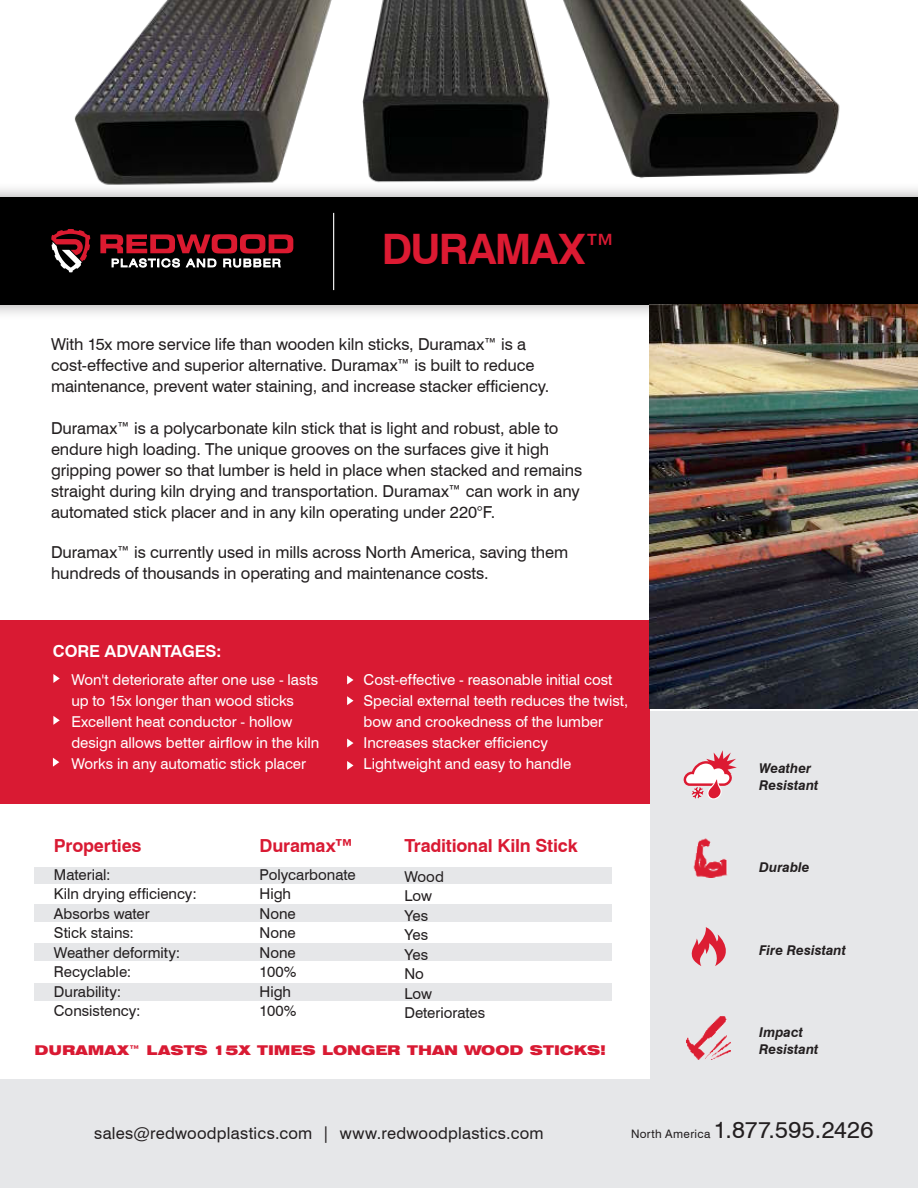
<style>
.page{position:relative;width:918px;height:1188px;background:#fff}
.page>*{position:absolute;margin:0;border:0;box-sizing:border-box;transform-origin:0 0}
.t1{font:700 42px "Swiss 721 BT";letter-spacing:-.04em;color:#dc1a32}
.t2{font:23.4px "Swiss 721 BT";letter-spacing:.01em;color:#231f20}
.t3{font:700 18px "Helvetica";letter-spacing:-.01em;color:#d91a33}
.t4{font:16.5px/21px "Swiss 721 BT";letter-spacing:-.005em;color:#231f20}
.t5{font:16.5px "Swiss 721 BT";letter-spacing:.015em;color:#231f20}
.t6{font:700 16.5px "Helvetica";letter-spacing:-.005em;color:#fff}
.t7{font:15px/21px "Swiss 721 BT";color:#fff}
.t8{font:15px/19.5px "Swiss 721 BT";color:#231f20}
.t9{font:italic 700 13.5px/16.5px "Swiss 721 BT";letter-spacing:.005em;color:#231f20}
.t10{font:900 expanded 13.5px "Swiss 721 BT";color:#d91a33}
.s1{font-weight:400;color:#d91a33}
.s2{font-weight:700}
.s3{font-size:11.7px}
</style>
<div class="page">
<div style="left:0;top:712px;width:918px;height:476px;background:#e6e7e9"></div>
<div style="left:0;top:181px;width:918px;height:139px;background:#231f20;opacity:.4"></div>
<div style="left:0;top:197px;width:918px;height:108px;background:#000"></div>
<hr style="left:333px;top:213px;width:1px;height:77px;background:#fff">
<svg style="left:51px;top:229px;width:39px;height:43px"></svg>
<svg style="left:100px;top:234px;width:193px;height:33px"></svg>
<svg style="left:684px;top:750px;width:53px;height:50px"></svg>
<svg style="left:691px;top:927px;width:35px;height:39px"></svg>
<img style="left:693px;top:838px;width:34px;height:39px">
<div style="left:0;top:517px;width:650px;height:562px;background:#fff"></div>
<div style="left:0;top:620px;width:650px;height:184px;background:#d91a33"></div>
<svg style="left:53px;top:674px;width:7px;height:9px"></svg>
<svg style="left:53px;top:716px;width:7px;height:9px"></svg>
<svg style="left:53px;top:758px;width:6px;height:9px"></svg>
<svg style="left:347px;top:676px;width:6px;height:8px"></svg>
<svg style="left:347px;top:696px;width:6px;height:9px"></svg>
<svg style="left:347px;top:739px;width:6px;height:9px"></svg>
<div style="left:35px;top:943px;width:577px;height:18px;background:#e6e7e9"></div>
<div style="left:35px;top:983px;width:577px;height:18px;background:#e6e7e9"></div>
<div style="left:35px;top:905px;width:577px;height:17px;background:#e6e7e9"></div>
<div style="left:35px;top:868px;width:577px;height:16px;background:#e6e7e9"></div>
<img style="left:37px;top:0;width:821px;height:229px">
<svg style="left:347px;top:761px;width:6px;height:9px"></svg>
<img style="left:687px;top:1016px;width:44px;height:43px">
<img style="left:650px;top:305px;width:268px;height:403px">
<h1 class="t1" style="left:382px;top:233px;width:237px">DURAMAX<span class="s1">™</span></h1>
<p class="t4" style="left:51px;top:335px;width:500px">With 15x more service life than wooden kiln sticks, Duramax™ is a cost-effective and superior alternative. Duramax™ is built to reduce maintenance, prevent water staining, and increase stacker efficiency.</p>
<p class="t4" style="left:51px;top:419px;width:533px">Duramax™ is a polycarbonate kiln stick that is light and robust, able to endure high loading. The unique grooves on the surfaces give it high gripping power so that lumber is held in place when stacked and remains straight during kiln drying and transportation. Duramax™ can work in any automated stick placer and in any kiln operating under 220°F.</p>
<p class="t4" style="left:51px;top:543px;width:519px">Duramax™ is currently used in mills across North America, saving them hundreds of thousands in operating and maintenance costs.</p>
<p class="t6" style="left:53px;top:645px;width:170px">CORE ADVANTAGES:</p>
<p class="t7" style="left:71px;top:670px;width:250px">Won't deteriorate after one use - lasts up to 15x longer than wood sticks Excellent heat conductor - hollow design allows better airflow in the kiln Works in any automatic stick placer</p>
<p class="t7" style="left:364px;top:670px;width:266px">Cost-effective - reasonable initial cost Special external teeth reduces the twist, bow and crookedness of the lumber Increases stacker efficiency Lightweight and easy to handle</p>
<p class="t3" style="left:54px;top:838px;width:89px">Properties</p>
<p class="t3" style="left:260px;top:838px;width:95px">Duramax™</p>
<p class="t3" style="left:404px;top:838px;width:175px">Traditional Kiln Stick</p>
<p class="t8" style="left:54px;top:866px;width:144px">Material:<br>Kiln drying efficiency:<br>Absorbs water<br>Stick stains:<br>Weather deformity:<br>Recyclable:<br>Durability:<br>Consistency:</p>
<p class="t8" style="left:260px;top:866px;width:98px">Polycarbonate<br>High<br>None<br>None<br>None<br>100%<br>High<br>100%</p>
<p class="t8" style="left:404px;top:868px;width:82px">Wood<br>Low<br>Yes<br>Yes<br>Yes<br>No<br>Low<br>Deteriorates</p>
<p class="t10" style="left:35px;top:1043px;width:573px">DURAMAX<span class="s2">™</span> LASTS 15X TIMES LONGER THAN WOOD STICKS!</p>
<p class="t9" style="left:759px;top:762px;width:61px">Weather<br>Resistant</p>
<p class="t9" style="left:759px;top:861px;width:52px">Durable</p>
<p class="t9" style="left:759px;top:943px;width:88px">Fire Resistant</p>
<p class="t9" style="left:759px;top:1026px;width:61px">Impact<br>Resistant</p>
<p class="t5" style="left:94px;top:1126px;width:451px">sales@redwoodplastics.com | www.redwoodplastics.com</p>
<h2 class="t2" style="left:631px;top:1120px;width:244px"><span class="s3">North America</span> 1.877.595.2426</h2>
</div>
